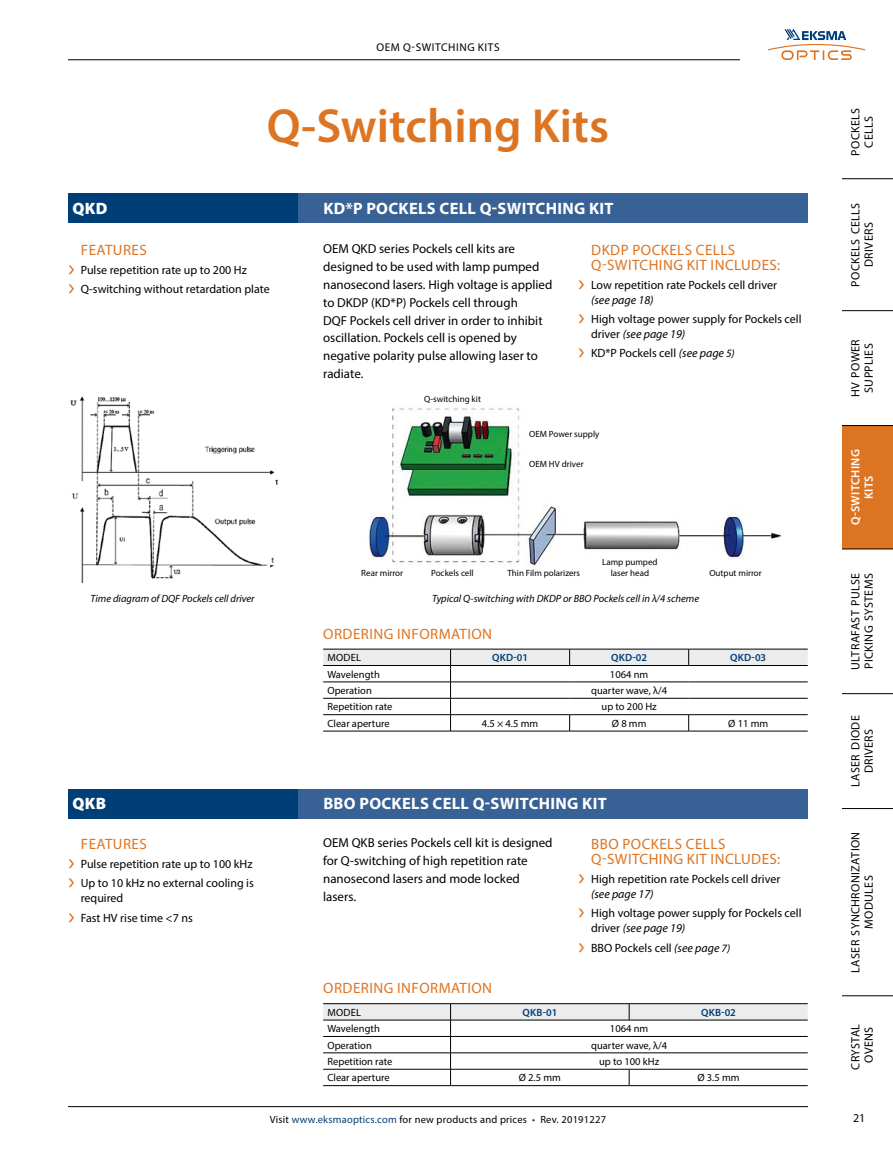
<style>
.page{position:relative;width:893px;height:1149px;background:#fff}
.page>*{position:absolute;margin:0;border:0;box-sizing:border-box;transform-origin:0 0}
.t1{font:600 48px "Myriad Pro";color:#dd7422}
.t2{font:700 16.5px "Myriad Pro";letter-spacing:.02em;color:#fff}
.t3{font:900 16.5px "Myriad Pro";letter-spacing:.02em;color:#fff}
.t4{font:15px/15px "Myriad Pro";letter-spacing:.03em;color:#dd7422}
.t5{font:13.05px/17.9px "Myriad Pro";color:#000}
.t6{font:12px/15px "Myriad Pro";color:#000}
.t7{font:12px/13.5px "Myriad Pro";letter-spacing:.03em;color:#000;text-align:center}
.t8{font:600 12px/13.5px "Myriad Pro";letter-spacing:.03em;color:#fff;text-align:center}
.t9{font:11.25px "Myriad Pro";letter-spacing:.05em;color:#000}
.t10{font:10.5px "Myriad Pro";color:#000}
.t11{font:italic 10.5px "Myriad Pro";color:#000}
.t12{font:10.5px "Myriad Pro";letter-spacing:.02em;color:#000}
.t13{font:600 10.5px "Myriad Pro";letter-spacing:.02em;color:#003e77}
.t14{font:9px/10.5px "Myriad Pro";color:#000;text-align:center}
.s1{color:#dd7422}
.s2{font-style:italic}
.s3{font-style:italic;font-size:11.25px}
.s4{color:#003e77}
</style>
<div class="page">
<hr style="left:68px;top:1105px;width:740px;height:1px;background:#000">
<hr style="left:68px;top:59px;width:672px;height:1px;background:#000">
<svg style="left:768px;top:29px;width:97px;height:31px"></svg>
<div style="left:842px;top:425px;width:51px;height:124px;background:#dd7422"></div>
<hr style="left:842px;top:178px;width:51px;height:1px;background:#000">
<hr style="left:842px;top:310px;width:51px;height:1px;background:#000">
<hr style="left:842px;top:693px;width:51px;height:1px;background:#000">
<hr style="left:842px;top:808px;width:51px;height:1px;background:#000">
<hr style="left:842px;top:995px;width:51px;height:1px;background:#000">
<hr style="left:842px;top:425px;width:51px;height:1px;background:#000">
<hr style="left:842px;top:548px;width:51px;height:1px;background:#000">
<div style="left:68px;top:193px;width:740px;height:30px;background:#386295"></div>
<div style="left:68px;top:788px;width:740px;height:30px;background:#386295"></div>
<div style="left:68px;top:193px;width:230px;height:30px;background:#003e77"></div>
<div style="left:68px;top:788px;width:230px;height:30px;background:#003e77"></div>
<img style="left:70px;top:396px;width:209px;height:186px">
<hr style="left:323px;top:730px;width:128px;height:1px;background:#000">
<hr style="left:451px;top:730px;width:119px;height:1px;background:#000">
<hr style="left:570px;top:730px;width:119px;height:1px;background:#000">
<hr style="left:689px;top:730px;width:119px;height:1px;background:#000">
<hr style="left:323px;top:648px;width:128px;height:1px;background:#000">
<hr style="left:451px;top:648px;width:119px;height:1px;background:#000">
<hr style="left:570px;top:648px;width:119px;height:1px;background:#000">
<hr style="left:689px;top:648px;width:119px;height:1px;background:#000">
<svg style="left:323px;top:649px;width:485px;height:81px"></svg>
<hr style="left:570px;top:697px;width:119px;height:1px;background:#000">
<hr style="left:689px;top:697px;width:119px;height:1px;background:#000">
<hr style="left:451px;top:714px;width:119px;height:1px;background:#000">
<hr style="left:570px;top:714px;width:119px;height:1px;background:#000">
<hr style="left:689px;top:714px;width:119px;height:1px;background:#000">
<svg style="left:323px;top:1003px;width:485px;height:82px"></svg>
<hr style="left:629px;top:1052px;width:179px;height:1px;background:#000">
<hr style="left:451px;top:1068px;width:178px;height:1px;background:#000">
<hr style="left:629px;top:1068px;width:179px;height:1px;background:#000">
<img style="left:369px;top:408px;width:413px;height:158px">
<p class="t9" style="left:376px;top:40px;width:125px">OEM Q-SWITCHING KITS</p>
<p class="t3" style="left:72px;top:198px;width:37px">QKD</p>
<p class="t1" style="left:267px;top:95px;width:344px">Q-Switching Kits</p>
<p class="t2" style="left:323px;top:197px;width:292px">KD*P POCKELS CELL Q-SWITCHING KIT</p>
<p class="t4" style="left:81px;top:242px;width:67px">FEATURES</p>
<p class="t6" style="left:68px;top:260px;width:203px;line-height:19.2px"><span class="s1">❯</span> Pulse repetition rate up to 200 Hz<br><span class="s1">❯</span> Q-switching without retardation plate</p>
<p class="t11" style="left:91px;top:592px;width:165px">Time diagram of DQF Pockels cell driver</p>
<p class="t3" style="left:72px;top:794px;width:35px">QKB</p>
<p class="t4" style="left:81px;top:835px;width:67px">FEATURES</p>
<p class="t6" style="left:68px;top:854px;width:187px;line-height:19.2px"><span class="s1">❯</span> Pulse repetition rate up to 100 kHz <span class="s1">❯</span> Up to 10 kHz no external cooling is</p>
<p class="t6" style="left:68px;top:888px;width:126px;line-height:19.2px;text-indent:13px">required<br><span class="s1">❯</span> Fast HV rise time &lt;7 ns</p>
<p class="t5" style="left:323px;top:239px;width:231px">OEM QKD series Pockels cell kits are designed to be used with lamp pumped nanosecond lasers. High voltage is applied to DKDP (KD*P) Pockels cell through<br>DQF Pockels cell driver in order to inhibit oscillation. Pockels cell is opened by negative polarity pulse allowing laser to radiate.</p>
<p class="t14" style="left:424px;top:393px;width:58px">Q-switching kit</p>
<p class="t4" style="left:591px;top:242px;width:191px">DKDP POCKELS CELLS<br>Q-SWITCHING KIT INCLUDES:</p>
<p class="t6" style="left:591px;top:277px;width:187px;text-indent:-13px"><span class="s1">❯</span> Low repetition rate Pockels cell driver <span class="s2">(see page 18)</span></p>
<p class="t6" style="left:591px;top:311px;width:212px;text-indent:-13px"><span class="s1">❯</span> High voltage power supply for Pockels cell driver <span class="s2">(see page 19)</span></p>
<p class="t6" style="left:578px;top:345px;width:158px"><span class="s1">❯</span> KD*P Pockels cell <span class="s2">(see page</span> <span class="s3">5)</span></p>
<p class="t14" style="left:529px;top:428px;width:72px">OEM Power supply</p>
<p class="t14" style="left:529px;top:458px;width:56px">OEM HV driver</p>
<p class="t14" style="left:361px;top:567px;width:43px">Rear mirror</p>
<p class="t14" style="left:431px;top:567px;width:44px">Pockels cell</p>
<p class="t14" style="left:507px;top:567px;width:74px">Thin Film polarizers</p>
<p class="t14" style="left:602px;top:556px;width:57px">Lamp pumped laser head</p>
<p class="t14" style="left:709px;top:567px;width:54px">Output mirror</p>
<p class="t11" style="left:432px;top:592px;width:269px">Typical Q-switching with DKDP or BBO Pockels cell in λ/4 scheme</p>
<p class="t4" style="left:323px;top:625px;width:170px">ORDERING INFORMATION</p>
<p class="t10" style="left:328px;top:651px;width:35px">MODEL</p>
<p class="t13" style="left:492px;top:650px;width:37px">QKD-01</p>
<p class="t13" style="left:611px;top:650px;width:37px">QKD-02</p>
<p class="t13" style="left:730px;top:650px;width:37px">QKD-03</p>
<p class="t10" style="left:327px;top:667px;width:54px">Wavelength</p>
<p class="t10" style="left:610px;top:667px;width:40px">1064 nm</p>
<p class="t10" style="left:327px;top:683px;width:46px">Operation</p>
<p class="t10" style="left:591px;top:683px;width:77px">quarter wave, λ/4</p>
<p class="t10" style="left:327px;top:700px;width:66px">Repetition rate</p>
<p class="t10" style="left:602px;top:700px;width:57px">up to 200 Hz</p>
<p class="t10" style="left:327px;top:716px;width:64px">Clear aperture</p>
<p class="t10" style="left:482px;top:716px;width:58px">4.5 × 4.5 mm</p>
<p class="t10" style="left:612px;top:716px;width:36px">Ø 8 mm</p>
<p class="t10" style="left:728px;top:716px;width:41px">Ø 11 mm</p>
<p class="t2" style="left:323px;top:792px;width:285px">BBO POCKELS CELL Q-SWITCHING KIT</p>
<p class="t5" style="left:323px;top:833px;width:231px">OEM QKB series Pockels cell kit is designed for Q-switching of high repetition rate nanosecond lasers and mode locked lasers.</p>
<p class="t4" style="left:591px;top:835px;width:191px">BBO POCKELS CELLS<br>Q-SWITCHING KIT INCLUDES:</p>
<p class="t6" style="left:591px;top:871px;width:191px;text-indent:-13px"><span class="s1">❯</span> High repetition rate Pockels cell driver <span class="s2">(see page 17)</span></p>
<p class="t6" style="left:591px;top:905px;width:212px;text-indent:-13px"><span class="s1">❯</span> High voltage power supply for Pockels cell driver <span class="s2">(see page 19)</span></p>
<p class="t6" style="left:578px;top:939px;width:153px"><span class="s1">❯</span> BBO Pockels cell <span class="s2">(see page</span> <span class="s3">7)</span></p>
<p class="t4" style="left:323px;top:980px;width:170px">ORDERING INFORMATION</p>
<p class="t10" style="left:328px;top:1005px;width:35px">MODEL</p>
<p class="t13" style="left:522px;top:1005px;width:36px">QKB-01</p>
<p class="t13" style="left:701px;top:1005px;width:36px">QKB-02</p>
<p class="t10" style="left:327px;top:1021px;width:54px">Wavelength</p>
<p class="t10" style="left:610px;top:1021px;width:40px">1064 nm</p>
<p class="t10" style="left:327px;top:1038px;width:46px">Operation</p>
<p class="t10" style="left:591px;top:1038px;width:77px">quarter wave, λ/4</p>
<p class="t10" style="left:327px;top:1054px;width:66px">Repetition rate</p>
<p class="t10" style="left:599px;top:1054px;width:62px">up to 100 kHz</p>
<p class="t10" style="left:327px;top:1070px;width:64px">Clear aperture</p>
<p class="t10" style="left:519px;top:1070px;width:44px">Ø 2.5 mm</p>
<p class="t10" style="left:697px;top:1070px;width:44px">Ø 3.5 mm</p>
<p class="t7" style="left:848px;top:156px;width:49px;rotate:-90deg">POCKELS<br>CELLS</p>
<p class="t7" style="left:848px;top:286px;width:85px;rotate:-90deg">POCKELS CELLS<br>DRIVERS</p>
<p class="t7" style="left:848px;top:397px;width:59px;rotate:-90deg">HV POWER<br>SUPPLIES</p>
<p class="t8" style="left:848px;top:525px;width:78px;rotate:-90deg">Q-SWITCHING<br>KITS</p>
<p class="t7" style="left:848px;top:669px;width:98px;text-align:left;rotate:-90deg">ULTRAFAST PULSE<br>PICKING SYSTEMS</p>
<p class="t7" style="left:848px;top:786px;width:73px;rotate:-90deg">LASER DIODE<br>DRIVERS</p>
<p class="t7" style="left:848px;top:972px;width:142px;rotate:-90deg">LASER SYNCHRONIZATION<br>MODULES</p>
<p class="t7" style="left:848px;top:1069px;width:47px;rotate:-90deg">CRYSTAL<br>OVENS</p>
<p class="t12" style="left:270px;top:1112px;width:338px">Visit <span class="s4">www.eksmaoptics.com</span> for new products and prices <span class="s4">•</span> Rev. 20191227</p>
<p class="t6" style="left:853px;top:1110px;width:14px">21</p>
</div>
